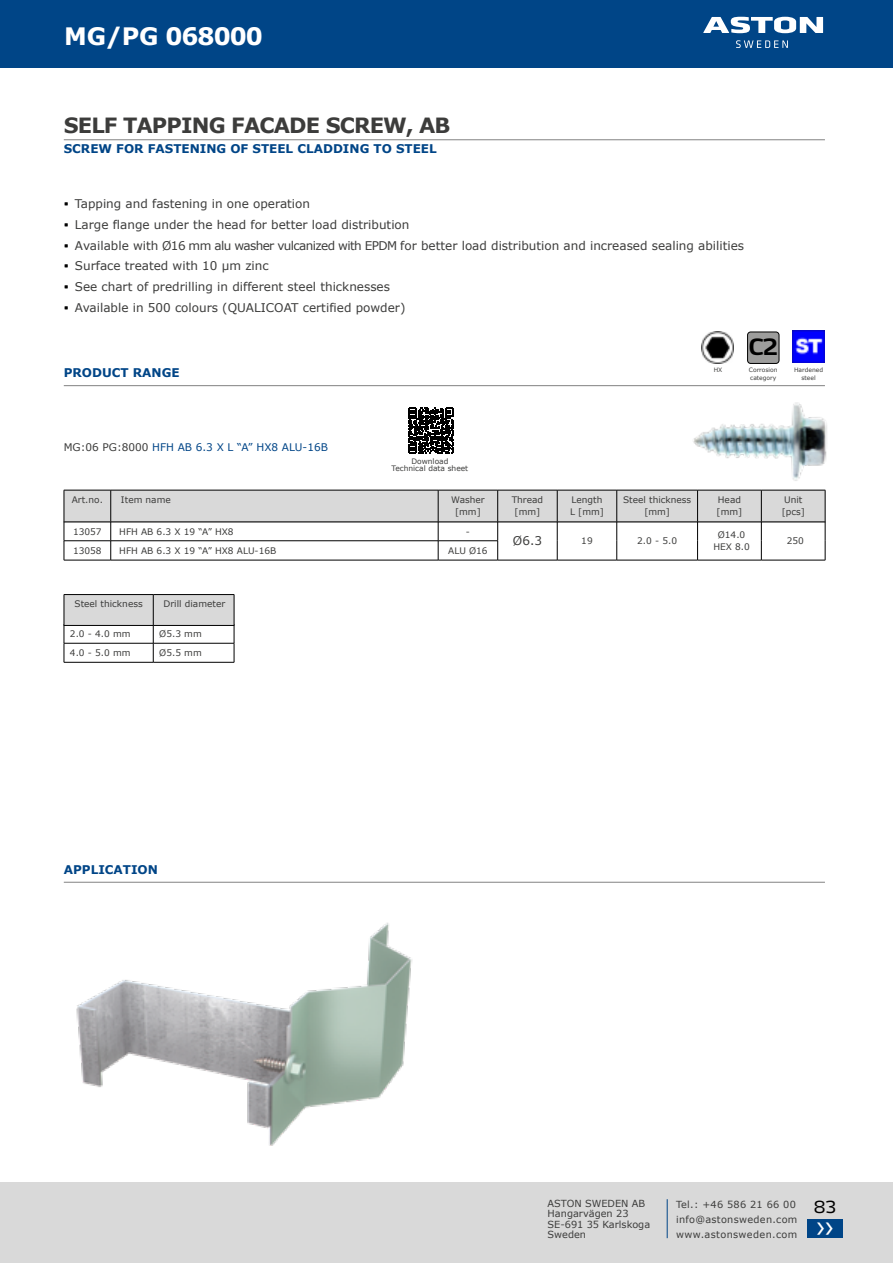
<style>
.page{position:relative;width:893px;height:1263px;background:#fff}
.page>*{position:absolute;margin:0;border:0;box-sizing:border-box;transform-origin:0 0}
.t1{font:33.3px "Myriad Pro";color:#fff}
.t2{font:700 24px "Verdana";letter-spacing:-.04em;color:#fff}
.t3{font:700 22.2px "Yara Max LF";color:#000}
.t4{font:700 21px "Verdana";letter-spacing:-.04em;color:#3c3c3b}
.t5{font:16.5px "Yara Max LF";color:#000}
.t6{font:12px "Verdana";color:#3c3c3b}
.t7{font:700 12px "Verdana";color:#004587}
.t8{font:10.5px "Verdana";color:#004587}
.t9{font:9.75px/15px "Verdana";letter-spacing:.03em;color:#3c3c3b}
.t10{font:9.75px/10.5px "Verdana";color:#3c3c3b}
.t11{font:9px/12px "Verdana";color:#3c3c3b;text-align:center}
.t12{font:7.5px/7.5px "Verdana";color:#3c3c3b;text-align:center}
.t13{font:6px/7.5px "Verdana";color:#3c3c3b;text-align:center}
.s1{font-family:"Yara Max LF";color:#000}
.s2{color:#3c3c3b}
</style>
<div class="page">
<div style="left:0;top:0;width:893px;height:68px;background:#004587"></div>
<svg style="left:703px;top:17px;width:120px;height:16px"></svg>
<svg style="left:736px;top:40px;width:52px;height:8px"></svg>
<div style="left:0;top:1182px;width:893px;height:81px;background:#d9d9d9"></div>
<div style="left:807px;top:1219px;width:36px;height:19px;background:#004587"></div>
<hr style="left:64px;top:139px;width:761px;height:1px;background:#000">
<img style="left:693px;top:402px;width:134px;height:79px">
<img style="left:76px;top:923px;width:336px;height:223px">
<hr style="left:64px;top:882px;width:761px;height:1px;background:#000">
<hr style="left:64px;top:385px;width:761px;height:1px;background:#000">
<img style="left:793px;top:330px;width:32px;height:32px">
<img style="left:701px;top:331px;width:32px;height:33px">
<hr style="left:498px;top:560px;width:59px;height:1px;background:#000">
<hr style="left:698px;top:560px;width:63px;height:1px;background:#000">
<hr style="left:761px;top:560px;width:64px;height:1px;background:#000">
<hr style="left:438px;top:560px;width:60px;height:1px;background:#000">
<hr style="left:111px;top:560px;width:327px;height:1px;background:#000">
<hr style="left:64px;top:560px;width:47px;height:1px;background:#000">
<hr style="left:557px;top:560px;width:60px;height:1px;background:#000">
<hr style="left:617px;top:560px;width:81px;height:1px;background:#000">
<hr style="left:64px;top:662px;width:89px;height:1px;background:#000">
<hr style="left:153px;top:662px;width:81px;height:1px;background:#000">
<div style="left:748px;top:332px;width:31px;height:31px;background:#9d9d9c;border-radius:3px"></div>
<div style="left:747px;top:332px;width:32px;height:32px;border:1px solid #000;border-radius:3px"></div>
<svg style="left:408px;top:408px;width:46px;height:45px"></svg>
<svg style="left:64px;top:491px;width:762px;height:69px"></svg>
<hr style="left:64px;top:490px;width:47px;height:1px;background:#000">
<hr style="left:64px;top:490px;width:1px;height:32px;background:#000">
<hr style="left:111px;top:490px;width:327px;height:1px;background:#000">
<hr style="left:110px;top:490px;width:1px;height:32px;background:#000">
<hr style="left:438px;top:490px;width:60px;height:1px;background:#000">
<hr style="left:438px;top:490px;width:1px;height:32px;background:#000">
<hr style="left:498px;top:490px;width:59px;height:1px;background:#000">
<hr style="left:497px;top:490px;width:1px;height:32px;background:#000">
<hr style="left:557px;top:490px;width:60px;height:1px;background:#000">
<hr style="left:557px;top:490px;width:1px;height:32px;background:#000">
<hr style="left:617px;top:490px;width:81px;height:1px;background:#000">
<hr style="left:616px;top:490px;width:1px;height:32px;background:#000">
<hr style="left:698px;top:490px;width:63px;height:1px;background:#000">
<hr style="left:697px;top:490px;width:1px;height:32px;background:#000">
<hr style="left:761px;top:490px;width:64px;height:1px;background:#000">
<hr style="left:761px;top:490px;width:1px;height:32px;background:#000">
<hr style="left:825px;top:490px;width:1px;height:32px;background:#000">
<hr style="left:64px;top:522px;width:47px;height:1px;background:#000">
<hr style="left:111px;top:522px;width:327px;height:1px;background:#000">
<hr style="left:438px;top:522px;width:60px;height:1px;background:#000">
<hr style="left:498px;top:522px;width:59px;height:1px;background:#000">
<hr style="left:557px;top:522px;width:60px;height:1px;background:#000">
<hr style="left:617px;top:522px;width:81px;height:1px;background:#000">
<hr style="left:698px;top:522px;width:63px;height:1px;background:#000">
<hr style="left:761px;top:522px;width:64px;height:1px;background:#000">
<svg style="left:64px;top:594px;width:171px;height:68px"></svg>
<hr style="left:64px;top:594px;width:89px;height:1px;background:#000">
<hr style="left:64px;top:595px;width:1px;height:30px;background:#000">
<hr style="left:153px;top:594px;width:81px;height:1px;background:#000">
<hr style="left:153px;top:595px;width:1px;height:30px;background:#000">
<hr style="left:234px;top:595px;width:1px;height:30px;background:#000">
<hr style="left:64px;top:625px;width:89px;height:1px;background:#000">
<hr style="left:153px;top:625px;width:81px;height:1px;background:#000">
<hr style="left:667px;top:1199px;width:1px;height:39px;background:#004587">
<h2 class="t2" style="left:64px;top:19px;width:200px">MG/PG 068000</h2>
<h3 class="t4" style="left:64px;top:110px;width:388px">SELF TAPPING FACADE SCREW, AB</h3>
<p class="t7" style="left:64px;top:140px;width:374px">SCREW FOR FASTENING OF STEEL CLADDING TO STEEL</p>
<p class="t6" style="left:64px;top:196px;width:248px"><span class="s1">•</span> Tapping and fastening in one operation</p>
<p class="t6" style="left:64px;top:216px;width:347px"><span class="s1">•</span> Large flange under the head for better load distribution</p>
<p class="t6" style="left:64px;top:237px;width:682px"><span class="s1">•</span> Available with Ø16 mm alu washer vulcanized with EPDM for better load distribution and increased sealing abilities</p>
<p class="t6" style="left:64px;top:258px;width:206px"><span class="s1">•</span> Surface treated with 10 µm zinc</p>
<p class="t6" style="left:64px;top:279px;width:328px"><span class="s1">•</span> See chart of predrilling in different steel thicknesses</p>
<p class="t6" style="left:64px;top:299px;width:343px"><span class="s1">•</span> Available in 500 colours (QUALICOAT certified powder)</p>
<p class="t7" style="left:64px;top:364px;width:117px">PRODUCT RANGE</p>
<p class="t8" style="left:64px;top:440px;width:266px"><span class="s2">MG:06 PG:8000</span> HFH AB 6.3 X L “A” HX8 ALU-16B</p>
<p class="t12" style="left:392px;top:457px;width:78px">Download<br>Technical data sheet</p>
<p class="t13" style="left:714px;top:366px;width:10px">HX</p>
<h3 class="t3" style="left:749px;top:333px;width:31px">C2</h3>
<p class="t13" style="left:749px;top:366px;width:30px;text-align:left">Corrosion category</p>
<p class="t13" style="left:794px;top:366px;width:31px">Hardened steel</p>
<p class="t11" style="left:72px;top:494px;width:33px">Art.no.</p>
<p class="t11" style="left:121px;top:494px;width:51px">Item name</p>
<p class="t11" style="left:451px;top:494px;width:35px">Washer [mm]</p>
<p class="t11" style="left:512px;top:494px;width:33px">Thread [mm]</p>
<p class="t11" style="left:570px;top:494px;width:35px;text-align:left">Length<br>L [mm]</p>
<p class="t11" style="left:623px;top:494px;width:70px">Steel thickness [mm]</p>
<p class="t11" style="left:717px;top:494px;width:27px;text-align:left">Head [mm]</p>
<p class="t11" style="left:782px;top:494px;width:25px;text-align:left">Unit [pcs]</p>
<p class="t11" style="left:73px;top:525px;width:30px">13057</p>
<p class="t11" style="left:119px;top:525px;width:116px">HFH AB 6.3 X 19 “A” HX8</p>
<p class="t11" style="left:466px;top:525px;width:6px">-</p>
<p class="t11" style="left:73px;top:544px;width:30px">13058</p>
<p class="t11" style="left:119px;top:544px;width:159px">HFH AB 6.3 X 19 “A” HX8 ALU-16B</p>
<p class="t11" style="left:448px;top:544px;width:41px">ALU Ø16</p>
<p class="t11" style="left:75px;top:598px;width:70px">Steel thickness</p>
<p class="t11" style="left:164px;top:598px;width:63px">Drill diameter</p>
<p class="t11" style="left:70px;top:628px;width:62px">2.0 - 4.0 mm</p>
<p class="t11" style="left:159px;top:628px;width:44px">Ø5.3 mm</p>
<p class="t11" style="left:70px;top:647px;width:62px">4.0 - 5.0 mm</p>
<p class="t11" style="left:159px;top:647px;width:44px">Ø5.5 mm</p>
<p class="t6" style="left:513px;top:533px;width:31px">Ø6.3</p>
<p class="t11" style="left:581px;top:535px;width:13px">19</p>
<p class="t11" style="left:637px;top:535px;width:41px">2.0 - 5.0</p>
<p class="t11" style="left:713px;top:529px;width:38px">Ø14.0<br>HEX 8.0</p>
<p class="t11" style="left:787px;top:535px;width:19px">250</p>
<p class="t7" style="left:64px;top:861px;width:96px">APPLICATION</p>
<p class="t10" style="left:548px;top:1198px;width:104px">ASTON SWEDEN AB<br>Hangarvägen 23<br>SE-691 35 Karlskoga<br>Sweden</p>
<p class="t9" style="left:676px;top:1197px;width:123px">Tel.: +46 586 21 66 00 info@astonsweden.com www.astonsweden.com</p>
<h3 class="t5" style="left:814px;top:1196px;width:24px">83</h3>
<h1 class="t1" style="left:816px;top:1205px;width:18px">››</h1>
</div>
